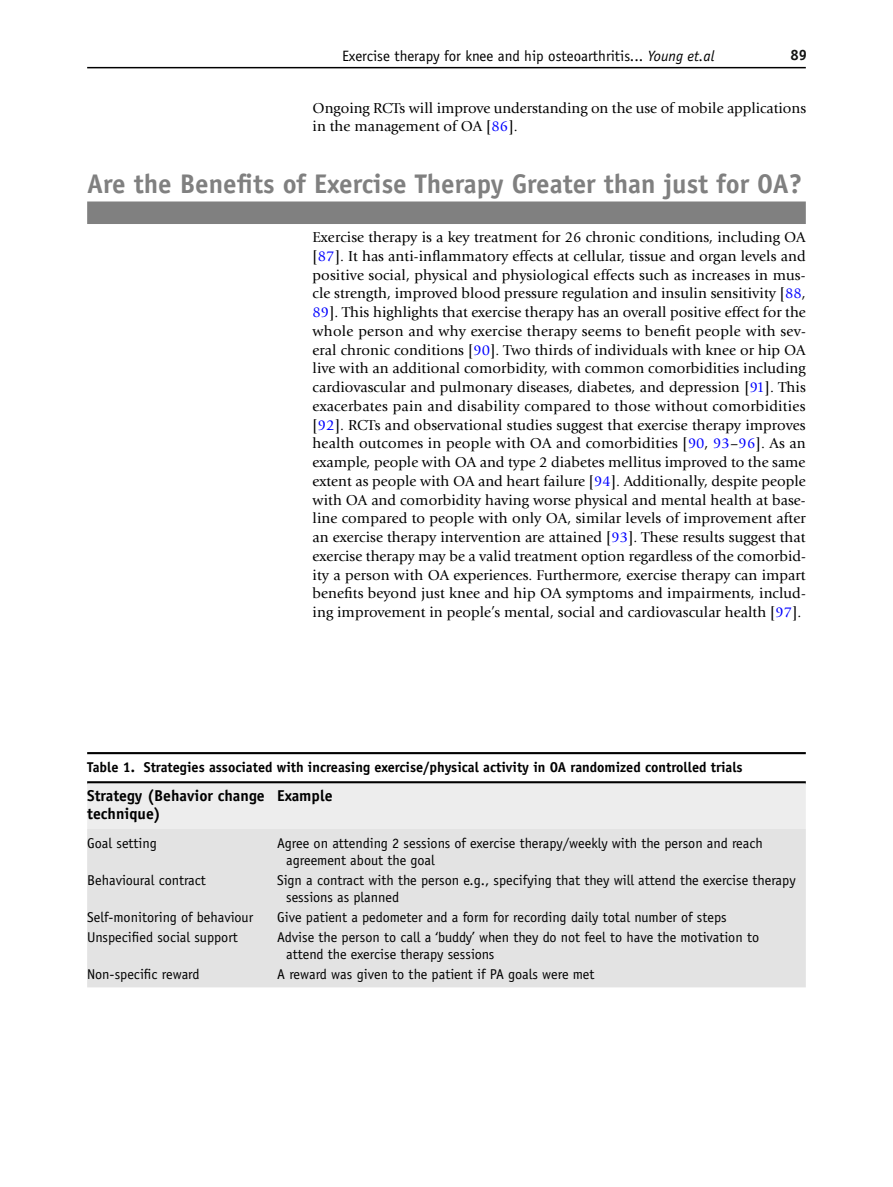
<style>
.page{position:relative;width:893px;height:1187px;background:#fff}
.page>*{position:absolute;margin:0;border:0;box-sizing:border-box;transform-origin:0 0}
.t1{font:700 27px "Officina Sans";color:#808080}
.t2{font:700 15.75px/18px "Officina Sans";color:#000}
.t3{font:15px/18.8px "Giovanni";color:#000}
.t4{font:15px "Officina Sans Book 2";color:#000}
.t5{font:15px "Officina Sans Bold 2";color:#131413}
.t6{font:14.25px/17.2px "Officina Sans";color:#000}
.t7{font:700 14.25px "Officina Sans";color:#000}
.s1{font-family:"Officina Sans Book Italic 2"}
.s2{color:#00f}
</style>
<div class="page">
<hr style="left:87px;top:67px;width:719px;height:1px;background:#000">
<div style="left:87px;top:201px;width:719px;height:23px;background:#808080"></div>
<hr style="left:87px;top:752px;width:719px;height:2px;background:#000">
<hr style="left:87px;top:781px;width:719px;height:3px;background:#000">
<div style="left:87px;top:783px;width:719px;height:45px;background:#ededed"></div>
<div style="left:87px;top:828px;width:719px;height:159px;background:#e3e3e3"></div>
<p class="t4" style="left:342px;top:47px;width:374px">Exercise therapy for knee and hip osteoarthritis... <span class="s1">Young et.al</span></p>
<p class="t3" style="left:313px;top:99px;width:495px;line-height:18px">Ongoing RCTs will improve understanding on the use of mobile applications in the management of OA [<span class="s2">86</span>].</p>
<h1 class="t1" style="left:87px;top:166px;width:716px">Are the Benefits of Exercise Therapy Greater than just for OA?</h1>
<p class="t3" style="left:313px;top:228px;width:495px;text-align:justify">Exercise therapy is a key treatment for 26 chronic conditions, including OA [<span class="s2">87</span>]. It has anti-inflammatory effects at cellular, tissue and organ levels and positive social, physical and physiological effects such as increases in mus&shy;cle strength, improved blood pressure regulation and insulin sensitivity [<span class="s2">88</span>, <span class="s2">89</span>]. This highlights that exercise therapy has an overall positive effect for the whole person and why exercise therapy seems to benefit people with sev&shy;eral chronic conditions [<span class="s2">90</span>]. Two thirds of individuals with knee or hip OA live with an additional comorbidity, with common comorbidities including cardiovascular and pulmonary diseases, diabetes, and depression [<span class="s2">91</span>]. This exacerbates pain and disability compared to those without comorbidities [<span class="s2">92</span>]. RCTs and observational studies suggest that exercise therapy improves health outcomes in people with OA and comorbidities [<span class="s2">90</span>, <span class="s2">93</span>–<span class="s2">96</span>]. As an example, people with OA and type 2 diabetes mellitus improved to the same extent as people with OA and heart failure [<span class="s2">94</span>]. Additionally, despite people with OA and comorbidity having worse physical and mental health at base&shy;line compared to people with only OA, similar levels of improvement after an exercise therapy intervention are attained [<span class="s2">93</span>]. These results suggest that exercise therapy may be a valid treatment option regardless of the comorbid&shy;ity a person with OA experiences. Furthermore, exercise therapy can impart benefits beyond just knee and hip OA symptoms and impairments, includ&shy;ing improvement in people’s mental, social and cardiovascular health [<span class="s2">97</span>].</p>
<p class="t5" style="left:790px;top:45px;width:18px">89</p>
<p class="t7" style="left:87px;top:758px;width:657px">Table 1. Strategies associated with increasing exercise/physical activity in OA randomized controlled trials</p>
<p class="t2" style="left:87px;top:786px;width:179px">Strategy (Behavior change technique)</p>
<p class="t2" style="left:277px;top:786px;width:57px">Example</p>
<p class="t6" style="left:87px;top:834px;width:71px">Goal setting</p>
<p class="t6" style="left:286px;top:834px;width:478px;text-indent:-9px">Agree on attending 2 sessions of exercise therapy/weekly with the person and reach agreement about the goal</p>
<p class="t6" style="left:87px;top:871px;width:120px">Behavioural contract</p>
<p class="t6" style="left:286px;top:871px;width:511px;text-indent:-9px">Sign a contract with the person e.g., specifying that they will attend the exercise therapy sessions as planned</p>
<p class="t6" style="left:87px;top:908px;width:168px">Self-monitoring of behaviour</p>
<p class="t6" style="left:277px;top:908px;width:451px">Give patient a pedometer and a form for recording daily total number of steps</p>
<p class="t6" style="left:87px;top:928px;width:152px">Unspecified social support</p>
<p class="t6" style="left:286px;top:928px;width:474px;text-indent:-9px">Advise the person to call a ‘buddy’ when they do not feel to have the motivation to attend the exercise therapy sessions</p>
<p class="t6" style="left:87px;top:965px;width:114px">Non-specific reward</p>
<p class="t6" style="left:277px;top:965px;width:319px">A reward was given to the patient if PA goals were met</p>
</div>
